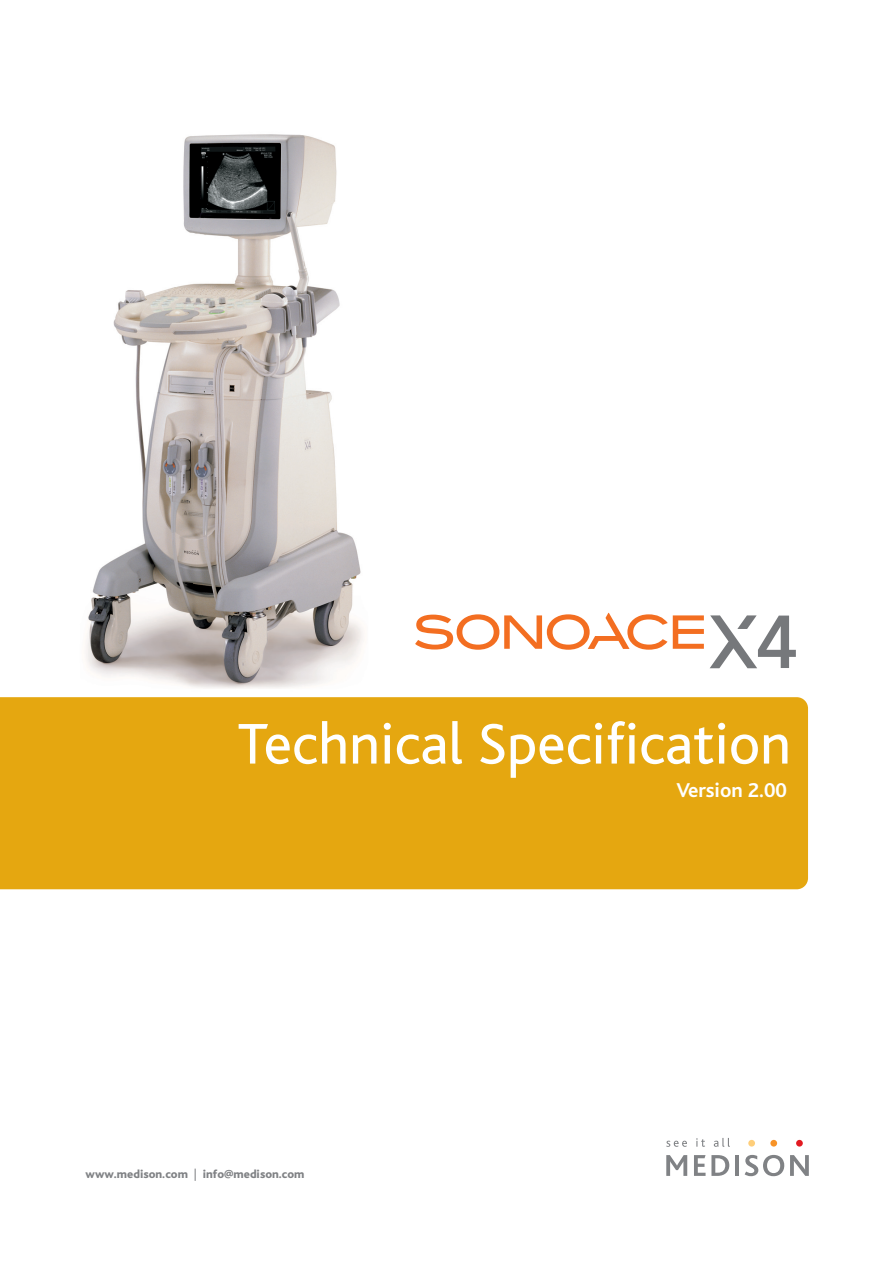
<style>
.page{position:relative;width:893px;height:1263px;background:#fff}
.page>*{position:absolute;margin:0;border:0;box-sizing:border-box;transform-origin:0 0}
.t1{font:60px "Bliss";color:#fff}
.t2{font:700 21px "Bliss";color:#fff}
.t3{font:800 12px "Bliss";color:#808285}
.s1{font-weight:400}
</style>
<div class="page">
<img style="left:86px;top:134px;width:277px;height:554px">
<div style="left:0;top:697px;width:808px;height:192px;background:#e5a710"></div>
<svg style="left:666px;top:1155px;width:21px;height:21px"></svg>
<svg style="left:694px;top:1155px;width:11px;height:21px"></svg>
<svg style="left:711px;top:1155px;width:18px;height:21px"></svg>
<hr style="left:735px;top:1155px;width:4px;height:21px;background:#808285">
<svg style="left:744px;top:1155px;width:40px;height:21px"></svg>
<svg style="left:790px;top:1155px;width:19px;height:21px"></svg>
<div style="left:748px;top:1140px;width:7px;height:6px;background:#fece7a;border-radius:50%"></div>
<div style="left:796px;top:1140px;width:7px;height:6px;background:#e21a21;border-radius:50%"></div>
<div style="left:770px;top:1140px;width:7px;height:6px;background:#f79328;border-radius:50%"></div>
<svg style="left:666px;top:1140px;width:21px;height:7px"></svg>
<svg style="left:696px;top:1138px;width:9px;height:9px"></svg>
<svg style="left:714px;top:1138px;width:16px;height:9px"></svg>
<svg style="left:415px;top:613px;width:289px;height:37px"></svg>
<svg style="left:710px;top:615px;width:86px;height:53px"></svg>
<h1 class="t1" style="left:237px;top:721px;width:555px">Technical Specification</h1>
<h2 class="t2" style="left:676px;top:782px;width:112px">Version 2.00</h2>
<p class="t3" style="left:86px;top:1169px;width:220px">www.medison.com <span class="s1">|</span> info@medison.com</p>
</div>
